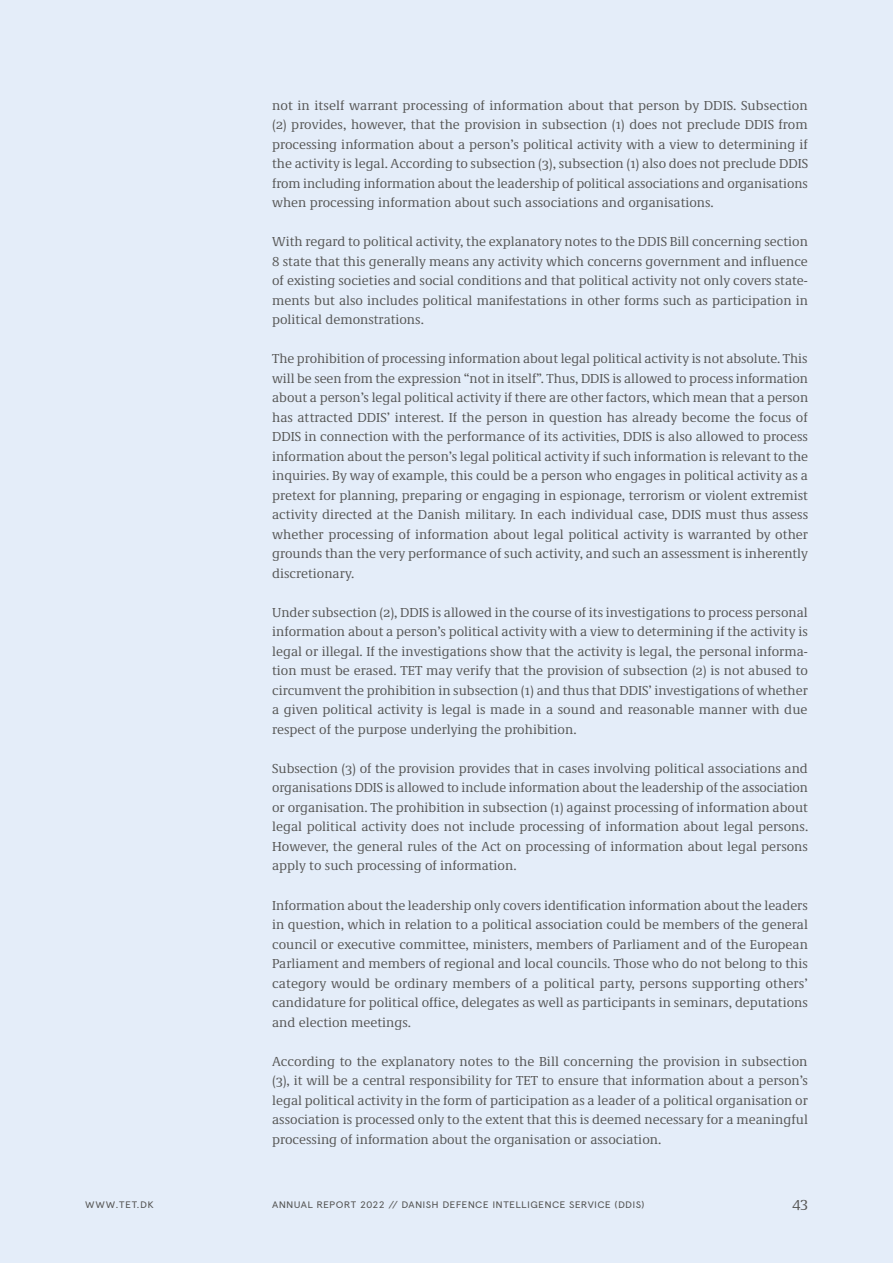
<style>
.page{position:relative;width:893px;height:1263px;background:#e4edf9}
.page>*{position:absolute;margin:0;border:0;box-sizing:border-box;transform-origin:0 0}
.t1{font:15px "Demos Next Pro";color:#565655}
.t2{font:13.5px/19.5px "Demos Next Pro";color:#565655;text-align:justify}
.t3{font:9.45px "Apercu 8";letter-spacing:.025em;color:#565655;scale:1.11 1}
</style>
<div class="page">
<p class="t2" style="left:272px;top:95px;width:537px">not in itself warrant processing of information about that person by DDIS. Subsection (2) provides, however, that the provision in subsection (1) does not preclude DDIS from processing information about a person’s political activity with a view to determining if the activity is legal. According to subsection (3), subsection (1) also does not preclude DDIS from including information about the leadership of political associations and organisations when processing information about such associations and organisations.</p>
<p class="t2" style="left:272px;top:231px;width:537px">With regard to political activity, the explanatory notes to the DDIS Bill concerning section 8 state that this generally means any activity which concerns government and influence of existing societies and social conditions and that political activity not only covers state&shy;ments but also includes political manifestations in other forms such as participation in political demonstrations.</p>
<p class="t2" style="left:272px;top:348px;width:538px">The prohibition of processing information about legal political activity is not absolute. This will be seen from the expression “not in itself”. Thus, DDIS is allowed to process information about a person’s legal political activity if there are other factors, which mean that a person has attracted DDIS’ interest. If the person in question has already become the focus of DDIS in connection with the performance of its activities, DDIS is also allowed to process information about the person’s legal political activity if such information is relevant to the inquiries. By way of example, this could be a person who engages in political activity as a pretext for planning, preparing or engaging in espionage, terrorism or violent extremist activity directed at the Danish military. In each individual case, DDIS must thus assess whether processing of information about legal political activity is warranted by other grounds than the very performance of such activity, and such an assessment is inherently discretionary.</p>
<p class="t2" style="left:272px;top:602px;width:537px">Under subsection (2), DDIS is allowed in the course of its investigations to process personal information about a person’s political activity with a view to determining if the activity is legal or illegal. If the investigations show that the activity is legal, the personal informa&shy;tion must be erased. TET may verify that the provision of subsection (2) is not abused to circumvent the prohibition in subsection (1) and thus that DDIS’ investigations of whether a given political activity is legal is made in a sound and reasonable manner with due respect of the purpose underlying the prohibition.</p>
<p class="t2" style="left:272px;top:758px;width:538px">Subsection (3) of the provision provides that in cases involving political associations and organisations DDIS is allowed to include information about the leadership of the association or organisation. The prohibition in subsection (1) against processing of information about legal political activity does not include processing of information about legal persons.<br>However, the general rules of the Act on processing of information about legal persons apply to such processing of information.</p>
<p class="t2" style="left:272px;top:894px;width:537px">Information about the leadership only covers identification information about the leaders in question, which in relation to a political association could be members of the general council or executive committee, ministers, members of Parliament and of the European Parliament and members of regional and local councils. Those who do not belong to this category would be ordinary members of a political party, persons supporting others’ candidature for political office, delegates as well as participants in seminars, deputations and election meetings.</p>
<p class="t2" style="left:272px;top:1050px;width:537px">According to the explanatory notes to the Bill concerning the provision in subsection (3), it will be a central responsibility for TET to ensure that information about a person’s legal political activity in the form of participation as a leader of a political organisation or association is processed only to the extent that this is deemed necessary for a meaningful processing of information about the organisation or association.</p>
<p class="t3" style="left:85px;top:1199px;width:63px">WWW.TET.DK</p>
<p class="t3" style="left:272px;top:1199px;width:337px">ANNUAL REPORT 2022 // DANISH DEFENCE INTELLIGENCE SERVICE (DDIS)</p>
<p class="t1" style="left:792px;top:1192px;width:17px">43</p>
</div>
